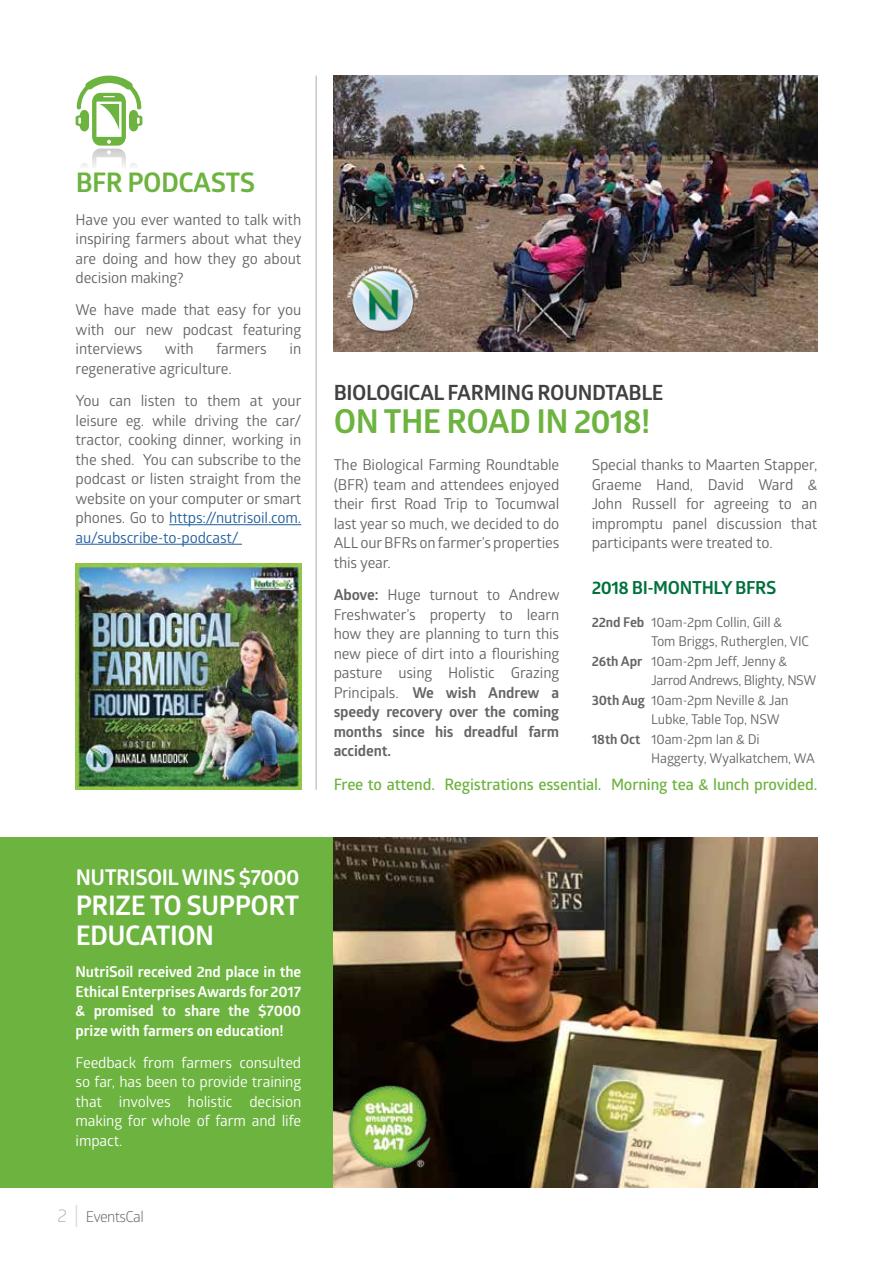
<style>
.page{position:relative;width:893px;height:1263px;background:#fff}
.page>*{position:absolute;margin:0;border:0;box-sizing:border-box;transform-origin:0 0}
.t1{font:700 33px "Glober";letter-spacing:-.025em;color:#6db33f}
.t2{font:700 27px/30px "Glober";letter-spacing:-.02em;color:#fff}
.t3{font:700 27px "Glober";letter-spacing:-.02em;color:#6db33f}
.t4{font:700 21.75px "Glober";letter-spacing:-.02em;color:#fff}
.t5{font:700 21px "Glober";letter-spacing:-.02em;color:#414042}
.t6{font:700 18px "Glober";letter-spacing:-.02em;color:#00703c}
.t7{font:600 15.75px "Glober";letter-spacing:-.01em;color:#6db33f}
.t8{font:15px/19.5px "Glober";letter-spacing:-.01em;color:#636466;text-align:justify}
.t9{font:15px/19.5px "Glober";letter-spacing:-.01em;color:#fff;text-align:justify}
.t10{font:700 15px/19.5px "Glober";letter-spacing:-.01em;color:#fff;text-align:justify}
.t11{font:15px "Glober";letter-spacing:-.04em;color:#636466}
.t12{font:13.5px "Glober";letter-spacing:-.01em;color:#636466}
.t13{font:13.5px "Glober";letter-spacing:-.03em;color:#636466}
.s1{color:#215e9e}
.s2{font-weight:300;font-size:18px;color:#939598}
.s3{font-weight:700}
</style>
<div class="page">
<svg style="left:76px;top:76px;width:66px;height:91px"></svg>
<img style="left:334px;top:76px;width:483px;height:275px">
<hr style="left:169px;top:524px;width:132px;height:1px;background:#215e9e">
<hr style="left:76px;top:544px;width:166px;height:1px;background:#215e9e">
<div style="left:0;top:837px;width:817px;height:350px;background:#6db33f"></div>
<img style="left:334px;top:837px;width:483px;height:350px">
<hr style="left:315px;top:76px;width:2px;height:714px;background:#c7c8ca">
<img style="left:76px;top:564px;width:225px;height:226px">
<img style="left:347px;top:1083px;width:87px;height:87px">
<img style="left:347px;top:264px;width:72px;height:74px">
<svg style="left:76px;top:1205px;width:1px;height:22px"></svg>
<h2 class="t3" style="left:76px;top:164px;width:181px">BFR PODCASTS</h2>
<p class="t8" style="left:76px;top:209px;width:227px">Have you ever wanted to talk with inspiring farmers about what they are doing and how they go about decision making?</p>
<p class="t8" style="left:76px;top:300px;width:227px">We have made that easy for you with our new podcast featuring interviews</p>
<p class="t8" style="left:165px;top:339px;width:30px">with</p>
<p class="t8" style="left:216px;top:339px;width:52px">farmers</p>
<p class="t8" style="left:290px;top:339px;width:13px">in</p>
<p class="t8" style="left:76px;top:352px;width:227px;line-height:32.2px">regenerative agriculture.<br>You can listen to them at your</p>
<p class="t8" style="left:76px;top:410px;width:227px">leisure eg. while driving the car/ tractor, cooking dinner, working in the shed. You can subscribe to the podcast or listen straight from the website on your computer or smart phones. Go to <span class="s1">https://nutrisoil.com. au/subscribe-to-podcast/</span></p>
<h3 class="t4" style="left:76px;top:862px;width:225px">NUTRISOIL WINS $7000</h3>
<h2 class="t2" style="left:76px;top:889px;width:225px">PRIZE TO SUPPORT<br>EDUCATION</h2>
<p class="t10" style="left:76px;top:962px;width:227px">NutriSoil received 2nd place in the Ethical Enterprises Awards for 2017 &amp; promised to share the $7000 prize with farmers on education!</p>
<p class="t9" style="left:76px;top:1052px;width:227px">Feedback from farmers consulted so far, has been to provide training that involves holistic decision making for whole of farm and life impact.</p>
<p class="t11" style="left:57px;top:1206px;width:88px"><span class="s2">2</span> EventsCal</p>
<h3 class="t5" style="left:334px;top:378px;width:331px">BIOLOGICAL FARMING ROUNDTABLE</h3>
<h1 class="t1" style="left:334px;top:398px;width:318px">ON THE ROAD IN 2018!</h1>
<p class="t8" style="left:334px;top:455px;width:227px">The Biological Farming Roundtable (BFR) team and attendees enjoyed their first Road Trip to Tocumwal last year so much, we decided to do ALL our BFRs on farmer’s properties this year.</p>
<p class="t8" style="left:334px;top:584px;width:227px"><span class="s3">Above:</span> Huge turnout to Andrew Freshwater’s property to learn how they are planning to turn this new piece of dirt into a flourishing pasture using Holistic Grazing Principals. <span class="s3">We wish Andrew a speedy recovery over the coming months since his dreadful farm accident.</span></p>
<p class="t8" style="left:592px;top:455px;width:227px">Special thanks to Maarten Stapper, Graeme Hand, David Ward &amp; John Russell for agreeing to an impromptu panel discussion that participants were treated to.</p>
<p class="t6" style="left:592px;top:575px;width:186px">2018 BI-MONTHLY BFRS</p>
<p class="t12" style="left:592px;top:613px;width:192px"><span class="s3">22nd Feb</span> 10am-2pm Collin, Gill &amp;</p>
<p class="t12" style="left:651px;top:632px;width:159px">Tom Briggs, Rutherglen, VIC</p>
<p class="t12" style="left:592px;top:652px;width:197px"><span class="s3">26th Apr</span> 10am-2pm Jeff, Jenny &amp;</p>
<p class="t13" style="left:651px;top:671px;width:167px">Jarrod Andrews, Blighty, NSW</p>
<p class="t12" style="left:592px;top:691px;width:198px"><span class="s3">30th Aug</span> 10am-2pm Neville &amp; Jan</p>
<p class="t12" style="left:651px;top:710px;width:130px">Lubke, Table Top, NSW</p>
<p class="t12" style="left:592px;top:729px;width:170px"><span class="s3">18th Oct</span> 10am-2pm Ian &amp; Di</p>
<p class="t12" style="left:651px;top:749px;width:165px">Haggerty, Wyalkatchem, WA</p>
<p class="t7" style="left:334px;top:773px;width:485px">Free to attend. Registrations essential. Morning tea &amp; lunch provided.</p>
</div>
